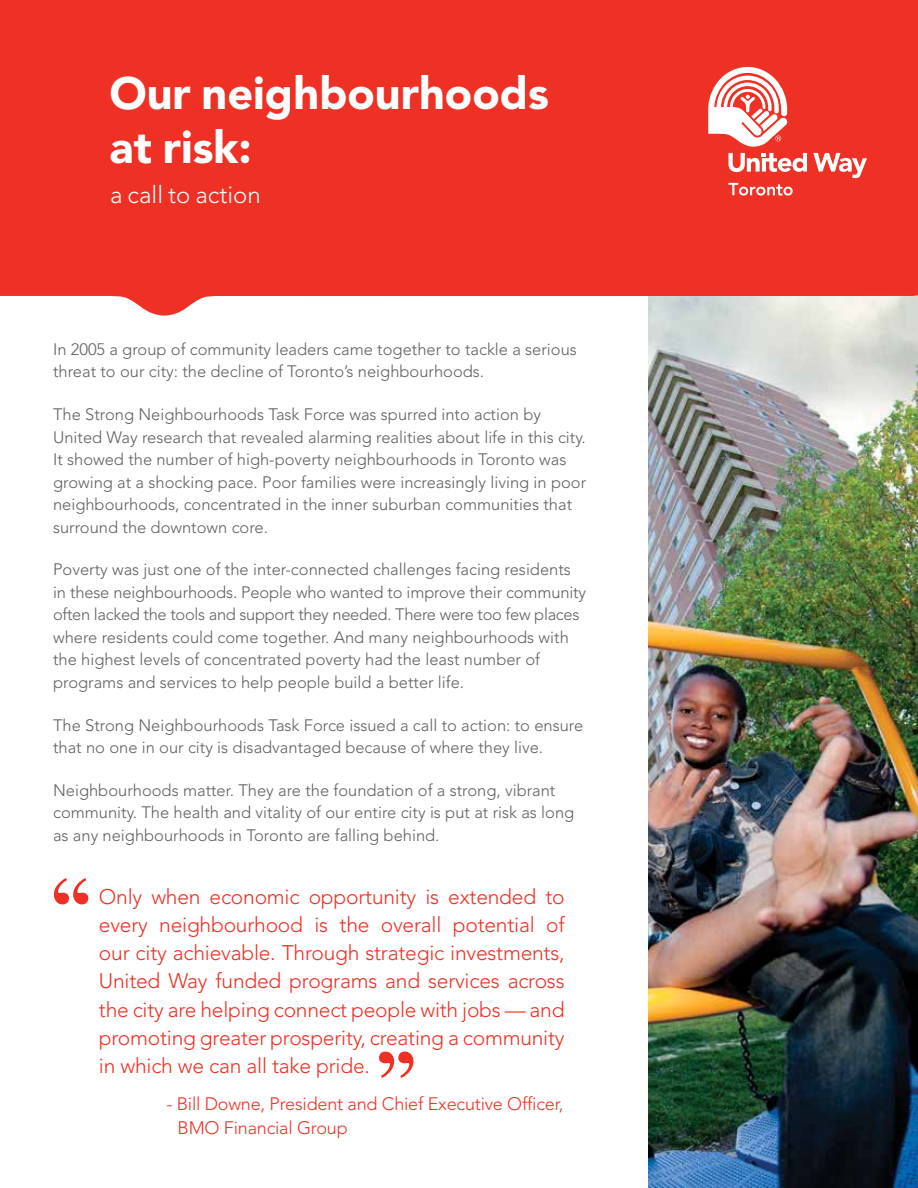
<style>
.page{position:relative;width:918px;height:1188px;background:#fff}
.page>*{position:absolute;margin:0;border:0;box-sizing:border-box;transform-origin:0 0}
.t1{font:108px "Times";color:#ee3124}
.t2{font:900 45px/54px "Avenir LT Std";color:#fff}
.t3{font:300 24px "Avenir";color:#fff}
.t4{font:300 21px/28.2px "Avenir";letter-spacing:-.01em;color:#ee3124;text-align:justify}
.t5{font:300 18px/24px "Avenir";letter-spacing:-.01em;color:#ee3124}
.t6{font:300 16.5px/22.5px "Avenir LT Std";color:#5f6062}
</style>
<div class="page">
<img style="left:648px;top:316px;width:270px;height:872px">
<div style="left:0;top:0;width:918px;height:316px;background:#ee3124"></div>
<svg style="left:728px;top:183px;width:65px;height:13px"></svg>
<svg style="left:813px;top:153px;width:54px;height:25px"></svg>
<svg style="left:708px;top:67px;width:99px;height:105px"></svg>
<h2 class="t2" style="left:109px;top:66px;width:441px">Our neighbourhoods at risk:</h2>
<h3 class="t3" style="left:110px;top:181px;width:152px">a call to action</h3>
<p class="t6" style="left:53px;top:338px;width:525px">In 2005 a group of community leaders came together to tackle a serious threat to our city: the decline of Toronto’s neighbourhoods.</p>
<p class="t6" style="left:53px;top:403px;width:535px">The Strong Neighbourhoods Task Force was spurred into action by United Way research that revealed alarming realities about life in this city.<br>It showed the number of high-poverty neighbourhoods in Toronto was growing at a shocking pace. Poor families were increasingly living in poor neighbourhoods, concentrated in the inner suburban communities that surround the downtown core.</p>
<p class="t6" style="left:53px;top:558px;width:535px">Poverty was just one of the inter-connected challenges facing residents in these neighbourhoods. People who wanted to improve their community often lacked the tools and support they needed. There were too few places where residents could come together. And many neighbourhoods with the highest levels of concentrated poverty had the least number of programs and services to help people build a better life.</p>
<p class="t6" style="left:53px;top:714px;width:532px">The Strong Neighbourhoods Task Force issued a call to action: to ensure that no one in our city is disadvantaged because of where they live.</p>
<p class="t6" style="left:53px;top:779px;width:523px">Neighbourhoods matter. They are the foundation of a strong, vibrant community. The health and vitality of our entire city is put at risk as long as any neighbourhoods in Toronto are falling behind.</p>
<h1 class="t1" style="left:44px;top:814px;width:57px">‘‘</h1>
<p class="t4" style="left:99px;top:882px;width:467px">Only when economic opportunity is extended to every neighbourhood is the overall potential of our city achievable. Through strategic investments, United Way funded programs and services across the city are helping connect people with jobs — and promoting greater prosperity, creating a community in which we can all take pride.</p>
<p class="t5" style="left:178px;top:1092px;width:388px;text-indent:-11px">- Bill Downe, President and Chief Executive Officer,<br>BMO Financial Group</p>
<h1 class="t1" style="left:423px;top:1142px;width:57px;rotate:-180deg">‘‘</h1>
</div>
